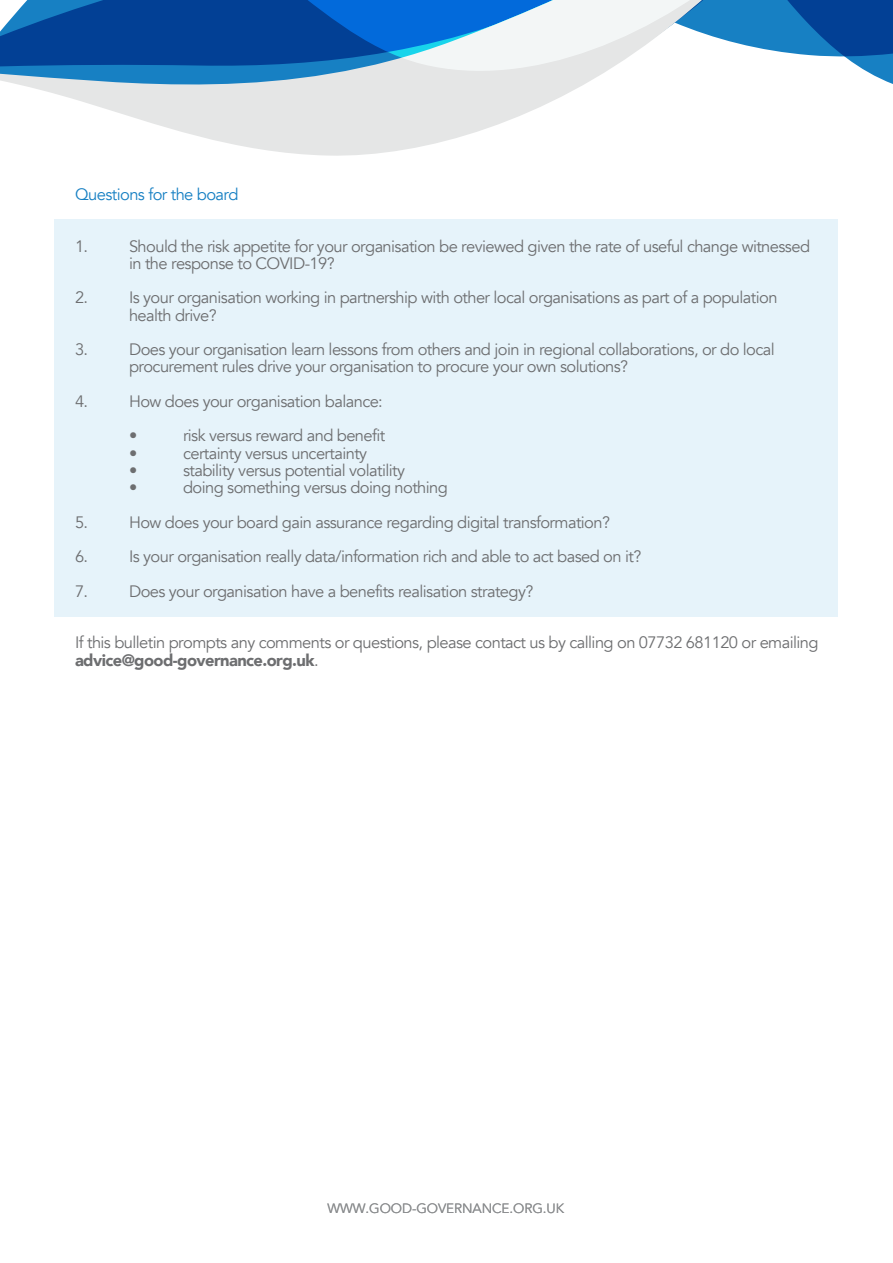
<style>
.page{position:relative;width:893px;height:1263px;background:#fff}
.page>*{position:absolute;margin:0;border:0;box-sizing:border-box;transform-origin:0 0}
.t1{font:16.5px/17.2px "Avenir";letter-spacing:-.035em;color:#6d6e70}
.t2{font:16.5px "Avenir";letter-spacing:-.035em;color:#1780c3}
.t3{font:13.5px "Avenir";letter-spacing:-.005em;color:#8c8e90}
.s1{font-weight:900}
</style>
<div class="page">
<div style="left:54px;top:219px;width:784px;height:398px;background:#e6f3fa"></div>
<svg style="left:0;top:0;width:892px;height:156px"></svg>
<svg style="left:116px;top:0;width:777px;height:71px"></svg>
<p class="t2" style="left:75px;top:184px;width:165px">Questions for the board</p>
<p class="t1" style="left:75px;top:238px;width:15px">1.</p>
<p class="t1" style="left:129px;top:238px;width:683px">Should the risk appetite for your organisation be reviewed given the rate of useful change witnessed in the response to COVID-19?</p>
<p class="t1" style="left:75px;top:289px;width:15px">2.</p>
<p class="t1" style="left:129px;top:289px;width:650px">Is your organisation working in partnership with other local organisations as part of a population health drive?</p>
<p class="t1" style="left:75px;top:341px;width:15px">3.</p>
<p class="t1" style="left:129px;top:341px;width:647px">Does your organisation learn lessons from others and join in regional collaborations, or do local procurement rules drive your organisation to procure your own solutions?</p>
<p class="t1" style="left:75px;top:393px;width:15px">4.</p>
<p class="t1" style="left:129px;top:384px;width:255px;line-height:34.5px">How does your organisation balance: •</p>
<p class="t1" style="left:183px;top:427px;width:204px">risk versus reward and benefit</p>
<p class="t1" style="left:129px;top:445px;width:10px">•</p>
<p class="t1" style="left:183px;top:445px;width:186px">certainty versus uncertainty</p>
<p class="t1" style="left:129px;top:462px;width:10px">•</p>
<p class="t1" style="left:183px;top:462px;width:223px">stability versus potential volatility</p>
<p class="t1" style="left:129px;top:479px;width:10px">•</p>
<p class="t1" style="left:183px;top:479px;width:266px">doing something versus doing nothing</p>
<p class="t1" style="left:75px;top:514px;width:15px">5.</p>
<p class="t1" style="left:129px;top:514px;width:482px">How does your board gain assurance regarding digital transformation?</p>
<p class="t1" style="left:75px;top:548px;width:15px">6.</p>
<p class="t1" style="left:129px;top:548px;width:514px">Is your organisation really data/information rich and able to act based on it?</p>
<p class="t1" style="left:75px;top:583px;width:15px">7.</p>
<p class="t1" style="left:129px;top:583px;width:406px">Does your organisation have a benefits realisation strategy?</p>
<p class="t1" style="left:75px;top:634px;width:745px">If this bulletin prompts any comments or questions, please contact us by calling on 07732 681120 or emailing <span class="s1">advice@good-governance.org.uk</span>.</p>
<p class="t3" style="left:328px;top:1200px;width:238px">WWW.GOOD-GOVERNANCE.ORG.UK</p>
</div>
